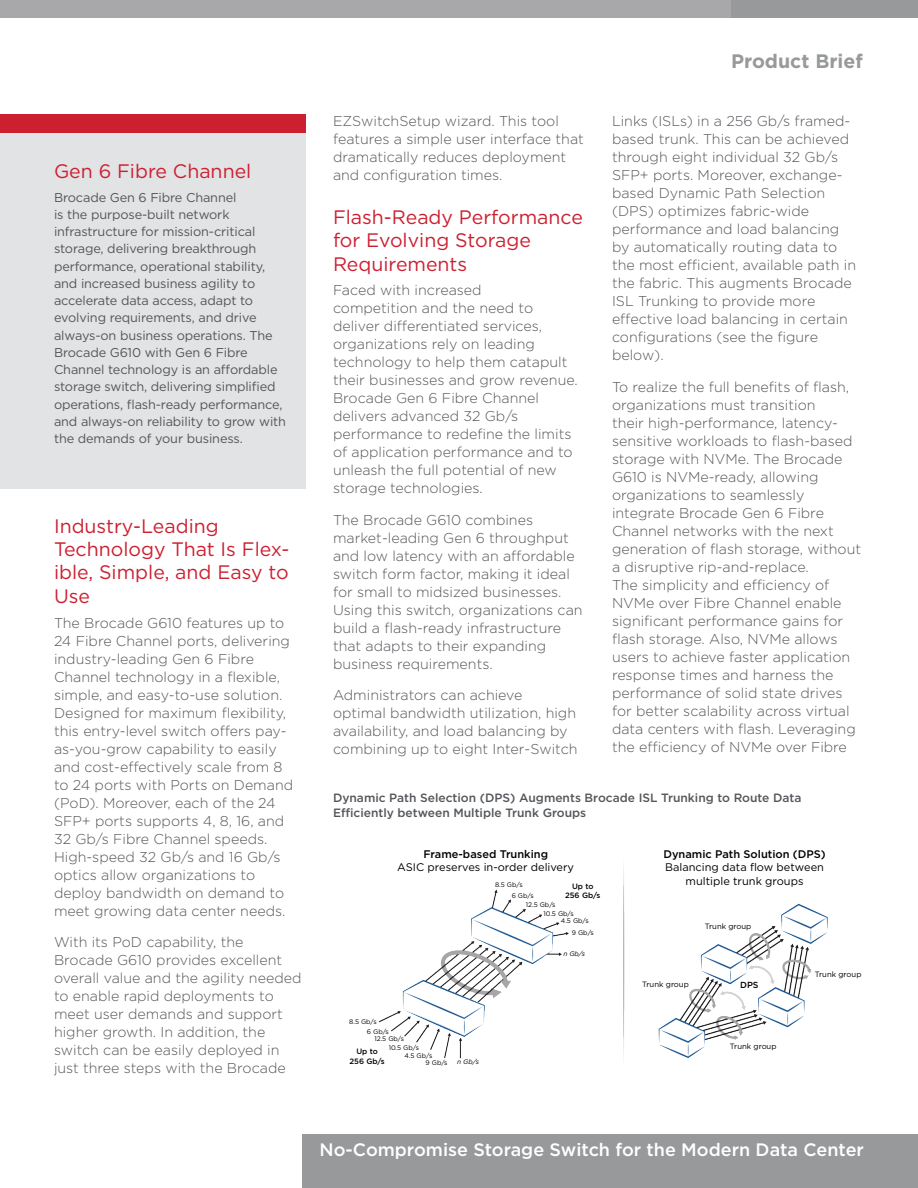
<style>
.page{position:relative;width:918px;height:1188px;background:#fff}
.page>*{position:absolute;margin:0;border:0;box-sizing:border-box;transform-origin:0 0}
.Body_Head{font:19.5px/23.4px "Gotham";color:#cc2031}
.t1{font:700 19.5px "Gotham";color:#97999b}
.t2{font:500 18px "Gotham";color:#fff}
.Body_Text{font:300 14.25px/18px "Gotham";color:#53565a}
.Side_Bar_Body{font:12.75px/17.2px "Gotham";letter-spacing:-.01em;color:#53565a}
.Figure_Caption{font:500 12px/15px "Gotham";color:#53565a}
.t3{font:11.1px/13.2px "Gotham";color:#000;text-align:center}
.t4{font:500 8.85px "Gotham";color:#000}
.t5{font:7.65px "Gotham";color:#000}
.t6{font:500 7.65px/9.3px "Gotham";color:#000;text-align:center}
.t7{font:6.6px/11.6px "Gotham";color:#000}
.t8{font:italic 6.6px "Gotham";color:#000}
.s1{font-weight:500}
</style>
<div class="page">
<div style="left:0;top:0;width:735px;height:18px;background:#a8a8aa"></div>
<div style="left:731px;top:0;width:187px;height:18px;background:#97999b"></div>
<div style="left:302px;top:1134px;width:616px;height:54px;background:#97999b"></div>
<div style="left:0;top:115px;width:306px;height:374px;background:#e2e3e4"></div>
<div style="left:0;top:115px;width:306px;height:18px;background:#cc2031"></div>
<img style="left:378px;top:864px;width:450px;height:198px">
<p class="Body_Head" style="left:54px;top:159px;width:199px">Gen 6 Fibre Channel</p>
<p class="Side_Bar_Body" style="left:54px;top:188px;width:234px">Brocade Gen 6 Fibre Channel<br>is the purpose-built network infrastructure for mission-critical storage, delivering breakthrough performance, operational stability, and increased business agility to accelerate data access, adapt to evolving requirements, and drive always-on business operations. The Brocade G610 with Gen 6 Fibre Channel technology is an affordable storage switch, delivering simplified operations, flash-ready performance, and always-on reliability to grow with the demands of your business.</p>
<p class="Body_Head" style="left:54px;top:514px;width:237px">Industry-Leading<br>Technology That Is Flex&shy;ible, Simple, and Easy to<br>Use</p>
<p class="Body_Text" style="left:54px;top:613px;width:241px">The Brocade G610 features up to<br>24 Fibre Channel ports, delivering industry-leading Gen 6 Fibre<br>Channel technology in a flexible, simple, and easy-to-use solution.<br>Designed for maximum flexibility, this entry-level switch offers pay&shy;as-you-grow capability to easily and cost-effectively scale from 8 to 24 ports with Ports on Demand (PoD). Moreover, each of the 24<br>SFP+ ports supports 4, 8, 16, and<br>32 Gb/s Fibre Channel speeds.<br>High-speed 32 Gb/s and 16 Gb/s optics allow organizations to deploy bandwidth on demand to meet growing data center needs.</p>
<p class="Body_Text" style="left:54px;top:933px;width:249px">With its PoD capability, the<br>Brocade G610 provides excellent overall value and the agility needed to enable rapid deployments to meet user demands and support higher growth. In addition, the switch can be easily deployed in just three steps with the Brocade</p>
<p class="Body_Text" style="left:333px;top:112px;width:252px">EZSwitchSetup wizard. This tool features a simple user interface that dramatically reduces deployment and configuration times.</p>
<p class="Body_Head" style="left:333px;top:205px;width:251px">Flash-Ready Performance for Evolving Storage<br>Requirements</p>
<p class="Body_Text" style="left:333px;top:281px;width:246px">Faced with increased<br>competition and the need to deliver differentiated services, organizations rely on leading technology to help them catapult their businesses and grow revenue.<br>Brocade Gen 6 Fibre Channel delivers advanced 32 Gb/s performance to redefine the limits of application performance and to unleash the full potential of new storage technologies.</p>
<p class="Body_Text" style="left:333px;top:510px;width:251px">The Brocade G610 combines market-leading Gen 6 throughput and low latency with an affordable switch form factor, making it ideal for small to midsized businesses.<br>Using this switch, organizations can build a flash-ready infrastructure that adapts to their expanding business requirements.</p>
<p class="Body_Text" style="left:333px;top:686px;width:246px">Administrators can achieve optimal bandwidth utilization, high availability, and load balancing by combining up to eight Inter-Switch</p>
<h1 class="t1" style="left:731px;top:48px;width:133px">Product Brief</h1>
<p class="Body_Text" style="left:612px;top:112px;width:246px">Links (ISLs) in a 256 Gb/s framed&shy;based trunk. This can be achieved through eight individual 32 Gb/s<br>SFP+ ports. Moreover, exchange&shy;based Dynamic Path Selection (DPS) optimizes fabric-wide performance and load balancing by automatically routing data to the most efficient, available path in the fabric. This augments Brocade<br>ISL Trunking to provide more effective load balancing in certain configurations (see the figure below).</p>
<p class="Body_Text" style="left:612px;top:377px;width:251px">To realize the full benefits of flash, organizations must transition<br>their high-performance, latency&shy;sensitive workloads to flash-based storage with NVMe. The Brocade G610 is NVMe-ready, allowing organizations to seamlessly integrate Brocade Gen 6 Fibre Channel networks with the next generation of flash storage, without a disruptive rip-and-replace.<br>The simplicity and efficiency of NVMe over Fibre Channel enable significant performance gains for flash storage. Also, NVMe allows users to achieve faster application response times and harness the performance of solid state drives for better scalability across virtual data centers with flash. Leveraging the efficiency of NVMe over Fibre</p>
<p class="Figure_Caption" style="left:333px;top:790px;width:470px">Dynamic Path Selection (DPS) Augments Brocade ISL Trunking to Route Data<br>Efficiently between Multiple Trunk Groups</p>
<p class="t3" style="left:397px;top:847px;width:178px"><span class="s1">Frame-based Trunking<br></span>ASIC preserves in-order delivery</p>
<p class="t6" style="left:565px;top:881px;width:37px">Up to<br>256 Gb/s</p>
<p class="t7" style="left:512px;top:878px;width:23px;text-indent:-17px">8.5 Gb/s<br>6 Gb/s</p>
<p class="t7" style="left:526px;top:899px;width:31px">12.5 Gb/s</p>
<p class="t7" style="left:543px;top:907px;width:32px">10.5 Gb/s</p>
<p class="t7" style="left:561px;top:915px;width:29px">4.5 Gb/s</p>
<p class="t7" style="left:572px;top:927px;width:23px">9 Gb/s</p>
<p class="t8" style="left:563px;top:950px;width:23px">n Gb/s</p>
<p class="t7" style="left:367px;top:1017px;width:23px;line-height:9.4px;text-indent:-18px">8.5 Gb/s<br>6 Gb/s</p>
<p class="t7" style="left:374px;top:1033px;width:31px">12.5 Gb/s</p>
<p class="t7" style="left:389px;top:1041px;width:32px">10.5 Gb/s</p>
<p class="t7" style="left:405px;top:1049px;width:29px">4.5 Gb/s</p>
<p class="t7" style="left:426px;top:1057px;width:23px">9 Gb/s</p>
<p class="t8" style="left:457px;top:1057px;width:23px">n Gb/s</p>
<p class="t6" style="left:349px;top:1047px;width:37px">Up to<br>256 Gb/s</p>
<p class="t3" style="left:663px;top:847px;width:164px"><span class="s1">Dynamic Path Solution (DPS)<br></span>Balancing data flow between multiple trunk groups</p>
<p class="t5" style="left:705px;top:922px;width:48px">Trunk group</p>
<p class="t5" style="left:642px;top:979px;width:48px">Trunk group</p>
<p class="t4" style="left:740px;top:979px;width:20px">DPS</p>
<p class="t5" style="left:730px;top:1041px;width:48px">Trunk group</p>
<p class="t5" style="left:815px;top:969px;width:48px">Trunk group</p>
<p class="t2" style="left:320px;top:1138px;width:546px">No-Compromise Storage Switch for the Modern Data Center</p>
</div>
